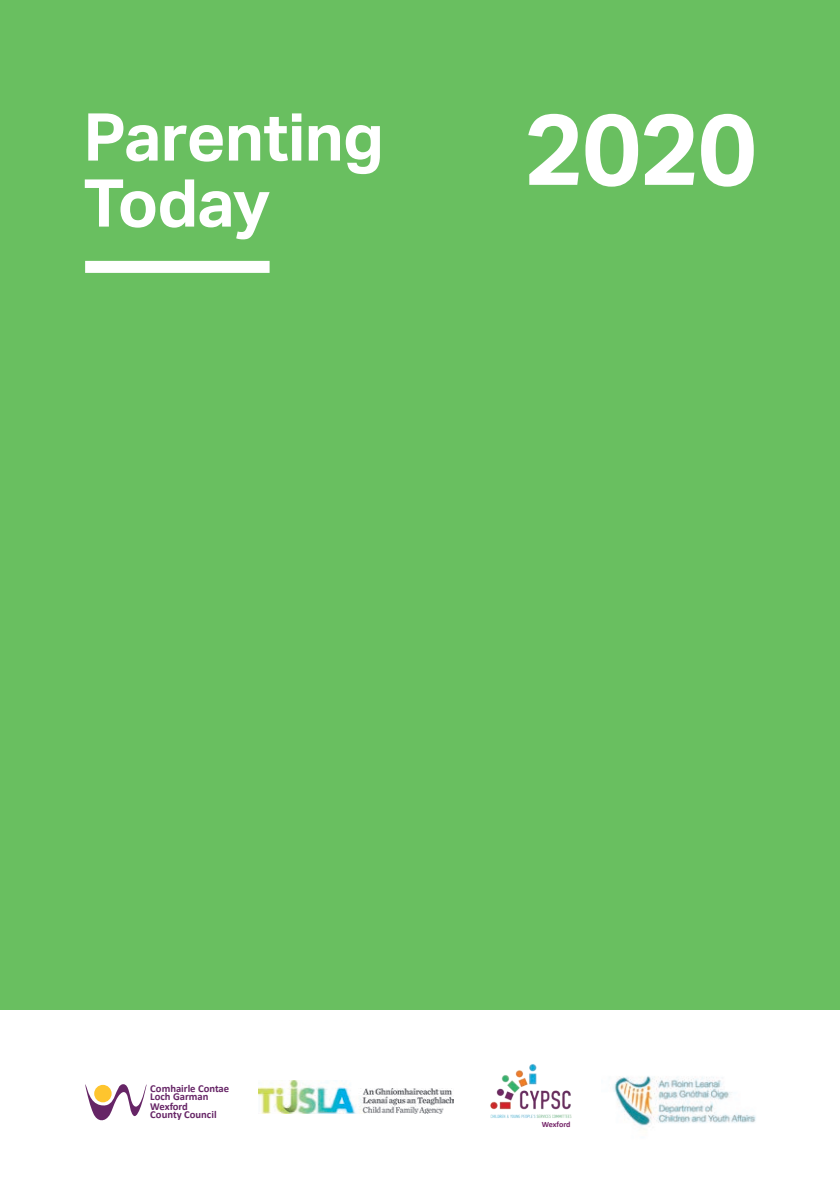
<style>
.page{position:relative;width:840px;height:1191px;background:#fff}
.page>*{position:absolute;margin:0;border:0;box-sizing:border-box;transform-origin:0 0}
.t1{font:700 100px "Aktiv Grotesk";color:#fff}
.t2{font:700 66px/66px "Aktiv Grotesk";letter-spacing:-.015em;color:#fff}
.t3{font:700 10.6px/8px "Calibri";color:#662566}
.t4{font:700 8px "Calibri";letter-spacing:-.015em;color:#742468}
</style>
<div class="page">
<div style="left:0;top:0;width:839px;height:1009px;background:#69bf60"></div>
<img style="left:613px;top:1076px;width:143px;height:51px">
<img style="left:490px;top:1064px;width:82px;height:54px">
<img style="left:259px;top:1080px;width:194px;height:33px">
<svg style="left:85px;top:1084px;width:61px;height:37px"></svg>
<div style="left:94px;top:1084px;width:18px;height:18px;background:#fec52e;border-radius:50%"></div>
<div style="left:85px;top:261px;width:184px;height:12px;background:#fff"></div>
<h2 class="t2" style="left:83px;top:105px;width:302px">Parenting<br>Today</h2>
<h1 class="t1" style="left:524px;top:92px;width:234px">2020</h1>
<p class="t3" style="left:150px;top:1084px;width:80px">Comhairle Contae<br>Loch Garman</p>
<p class="t3" style="left:150px;top:1102px;width:68px">Wexford<br>County Council</p>
<p class="t4" style="left:541px;top:1119px;width:30px">Wexford</p>
</div>
